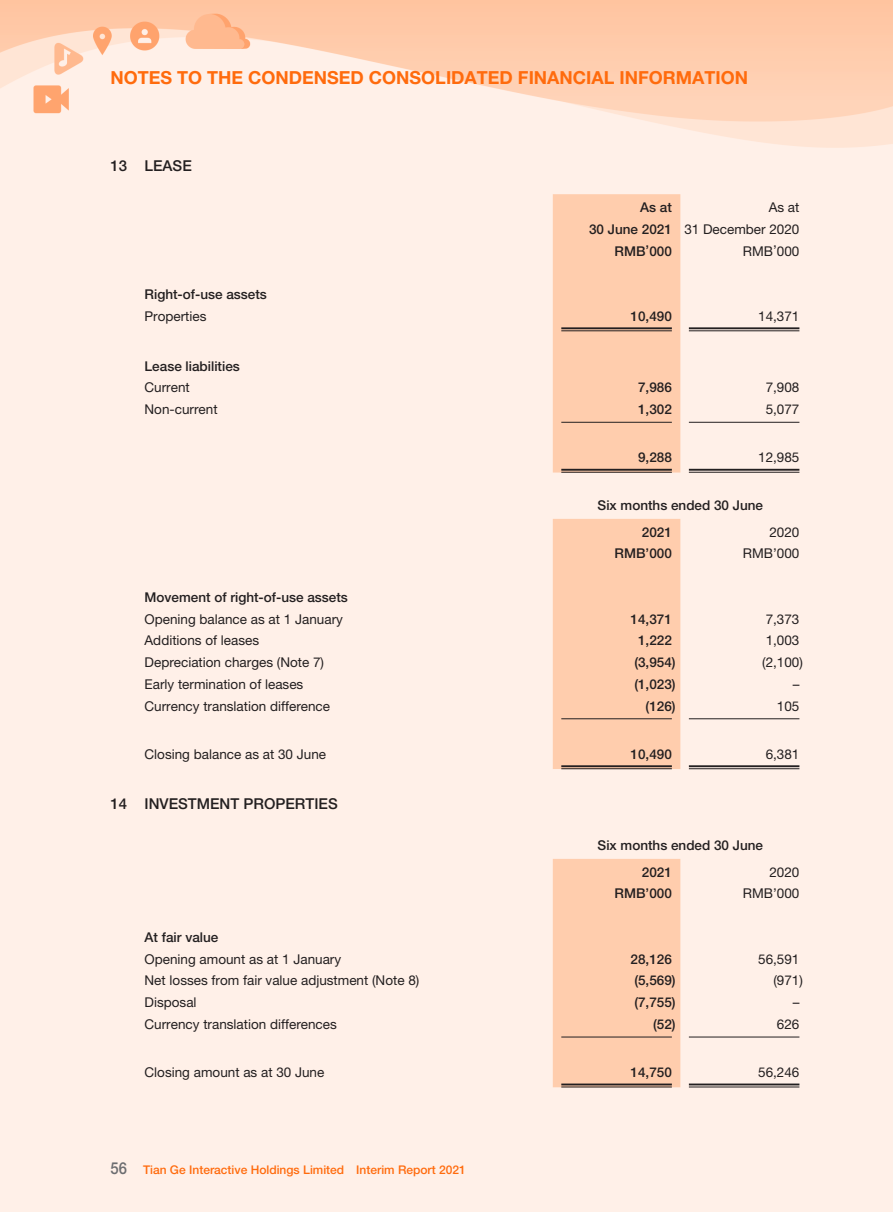
<style>
.page{position:relative;width:893px;height:1212px;background:#fff}
.page>*{position:absolute;margin:0;border:0;box-sizing:border-box;transform-origin:0 0}
.t1{font:700 18px "Helvetica Neue LT Std";color:#ff6b0d}
.t2{font:500 15px "Helvetica Neue LT Std";color:#231f20}
.t3{font:13.5px/21.8px "Helvetica Neue LT Std";color:#231f20;text-align:right}
.t4{font:500 13.5px/26.2px "Helvetica Neue LT Std";color:#231f20}
.t5{font:500 12px "Helvetica Neue LT Std";color:#ff6b0d}
.s1{font-size:16.5px;color:#6c6d70}
</style>
<div class="page">
<div style="left:553px;top:194px;width:127px;height:278px;background:#ffcdad"></div>
<hr style="left:561px;top:327px;width:111px;height:2px;background:#231f20">
<hr style="left:561px;top:330px;width:111px;height:1px;background:#231f20">
<hr style="left:689px;top:327px;width:110px;height:2px;background:#231f20">
<hr style="left:689px;top:330px;width:110px;height:1px;background:#231f20">
<hr style="left:561px;top:422px;width:111px;height:1px;background:#231f20">
<hr style="left:689px;top:422px;width:110px;height:1px;background:#231f20">
<hr style="left:561px;top:469px;width:111px;height:2px;background:#231f20">
<hr style="left:561px;top:472px;width:111px;height:1px;background:#231f20">
<hr style="left:689px;top:469px;width:110px;height:2px;background:#231f20">
<hr style="left:689px;top:472px;width:110px;height:1px;background:#231f20">
<div style="left:553px;top:519px;width:127px;height:250px;background:#ffcdad"></div>
<hr style="left:561px;top:718px;width:111px;height:1px;background:#231f20">
<hr style="left:689px;top:718px;width:110px;height:1px;background:#231f20">
<hr style="left:561px;top:765px;width:111px;height:2px;background:#231f20">
<hr style="left:561px;top:768px;width:111px;height:1px;background:#231f20">
<hr style="left:689px;top:765px;width:110px;height:2px;background:#231f20">
<hr style="left:689px;top:768px;width:110px;height:1px;background:#231f20">
<div style="left:553px;top:859px;width:127px;height:228px;background:#ffcdad"></div>
<hr style="left:561px;top:1037px;width:111px;height:1px;background:#231f20">
<hr style="left:689px;top:1037px;width:110px;height:1px;background:#231f20">
<hr style="left:561px;top:1083px;width:111px;height:2px;background:#231f20">
<hr style="left:561px;top:1087px;width:111px;height:1px;background:#231f20">
<hr style="left:689px;top:1083px;width:110px;height:2px;background:#231f20">
<hr style="left:689px;top:1087px;width:110px;height:1px;background:#231f20">
<h1 class="t1" style="left:111px;top:67px;width:639px">NOTES TO THE CONDENSED CONSOLIDATED FINANCIAL INFORMATION</h1>
<p class="t2" style="left:111px;top:156px;width:83px">13 LEASE</p>
<p class="t4" style="left:589px;top:196px;width:84px;line-height:21.8px;text-align:right">As at<br>30 June 2021</p>
<p class="t3" style="left:684px;top:196px;width:117px">As at<br>31 December 2020</p>
<p class="t4" style="left:615px;top:237px;width:59px">RMB’000</p>
<p class="t3" style="left:743px;top:240px;width:58px">RMB’000</p>
<p class="t4" style="left:145px;top:281px;width:124px">Right-of-use assets</p>
<p class="t3" style="left:145px;top:305px;width:63px">Properties</p>
<p class="t4" style="left:631px;top:303px;width:43px">10,490</p>
<p class="t3" style="left:758px;top:305px;width:43px">14,371</p>
<p class="t4" style="left:145px;top:353px;width:97px">Lease liabilities</p>
<p class="t3" style="left:145px;top:377px;width:47px">Current</p>
<p class="t4" style="left:638px;top:374px;width:35px">7,986</p>
<p class="t3" style="left:766px;top:377px;width:35px">7,908</p>
<p class="t3" style="left:145px;top:398px;width:75px">Non-current</p>
<p class="t4" style="left:638px;top:396px;width:35px">1,302</p>
<p class="t3" style="left:766px;top:398px;width:35px">5,077</p>
<p class="t4" style="left:638px;top:444px;width:35px">9,288</p>
<p class="t3" style="left:758px;top:446px;width:43px">12,985</p>
<p class="t4" style="left:642px;top:492px;width:123px;text-indent:-44px">Six months ended 30 June<br>2021</p>
<p class="t3" style="left:769px;top:521px;width:32px">2020</p>
<p class="t4" style="left:615px;top:540px;width:59px">RMB’000</p>
<p class="t3" style="left:743px;top:542px;width:58px">RMB’000</p>
<p class="t4" style="left:145px;top:584px;width:205px">Movement of right-of-use assets</p>
<p class="t3" style="left:145px;top:608px;width:200px">Opening balance as at 1 January</p>
<p class="t4" style="left:631px;top:605px;width:43px">14,371</p>
<p class="t3" style="left:766px;top:608px;width:35px">7,373</p>
<p class="t3" style="left:145px;top:629px;width:116px">Additions of leases</p>
<p class="t4" style="left:638px;top:627px;width:35px">1,222</p>
<p class="t3" style="left:766px;top:629px;width:35px">1,003</p>
<p class="t3" style="left:145px;top:651px;width:181px">Depreciation charges (Note 7)</p>
<p class="t4" style="left:634px;top:649px;width:43px">(3,954)</p>
<p class="t3" style="left:762px;top:651px;width:42px">(2,100)</p>
<p class="t3" style="left:145px;top:673px;width:160px">Early termination of leases</p>
<p class="t4" style="left:634px;top:671px;width:43px">(1,023)</p>
<p class="t3" style="left:793px;top:673px;width:8px">–</p>
<p class="t3" style="left:145px;top:695px;width:187px">Currency translation difference</p>
<p class="t4" style="left:646px;top:692px;width:32px">(126)</p>
<p class="t3" style="left:777px;top:695px;width:24px">105</p>
<p class="t3" style="left:145px;top:743px;width:183px">Closing balance as at 30 June</p>
<p class="t4" style="left:631px;top:741px;width:43px">10,490</p>
<p class="t3" style="left:766px;top:743px;width:35px">6,381</p>
<p class="t2" style="left:111px;top:795px;width:229px">14 INVESTMENT PROPERTIES</p>
<p class="t4" style="left:642px;top:832px;width:123px;text-indent:-44px">Six months ended 30 June<br>2021</p>
<p class="t3" style="left:769px;top:861px;width:32px">2020</p>
<p class="t4" style="left:615px;top:880px;width:59px">RMB’000</p>
<p class="t3" style="left:743px;top:882px;width:58px">RMB’000</p>
<p class="t4" style="left:145px;top:924px;width:75px">At fair value</p>
<p class="t3" style="left:145px;top:948px;width:198px">Opening amount as at 1 January</p>
<p class="t4" style="left:631px;top:945px;width:43px">28,126</p>
<p class="t3" style="left:758px;top:948px;width:43px">56,591</p>
<p class="t3" style="left:145px;top:969px;width:276px">Net losses from fair value adjustment (Note 8)</p>
<p class="t4" style="left:634px;top:967px;width:43px">(5,569)</p>
<p class="t3" style="left:773px;top:969px;width:31px">(971)</p>
<p class="t3" style="left:145px;top:991px;width:54px">Disposal</p>
<p class="t4" style="left:634px;top:989px;width:43px">(7,755)</p>
<p class="t3" style="left:793px;top:991px;width:8px">–</p>
<p class="t3" style="left:145px;top:1013px;width:194px">Currency translation differences</p>
<p class="t4" style="left:653px;top:1011px;width:24px">(52)</p>
<p class="t3" style="left:777px;top:1013px;width:24px">626</p>
<p class="t3" style="left:145px;top:1061px;width:181px">Closing amount as at 30 June</p>
<p class="t4" style="left:631px;top:1059px;width:43px">14,750</p>
<p class="t3" style="left:758px;top:1061px;width:43px">56,246</p>
<p class="t5" style="left:111px;top:1162px;width:357px"><span class="s1">56</span> Tian Ge Interactive Holdings Limited Interim Report 2021</p>
</div>
